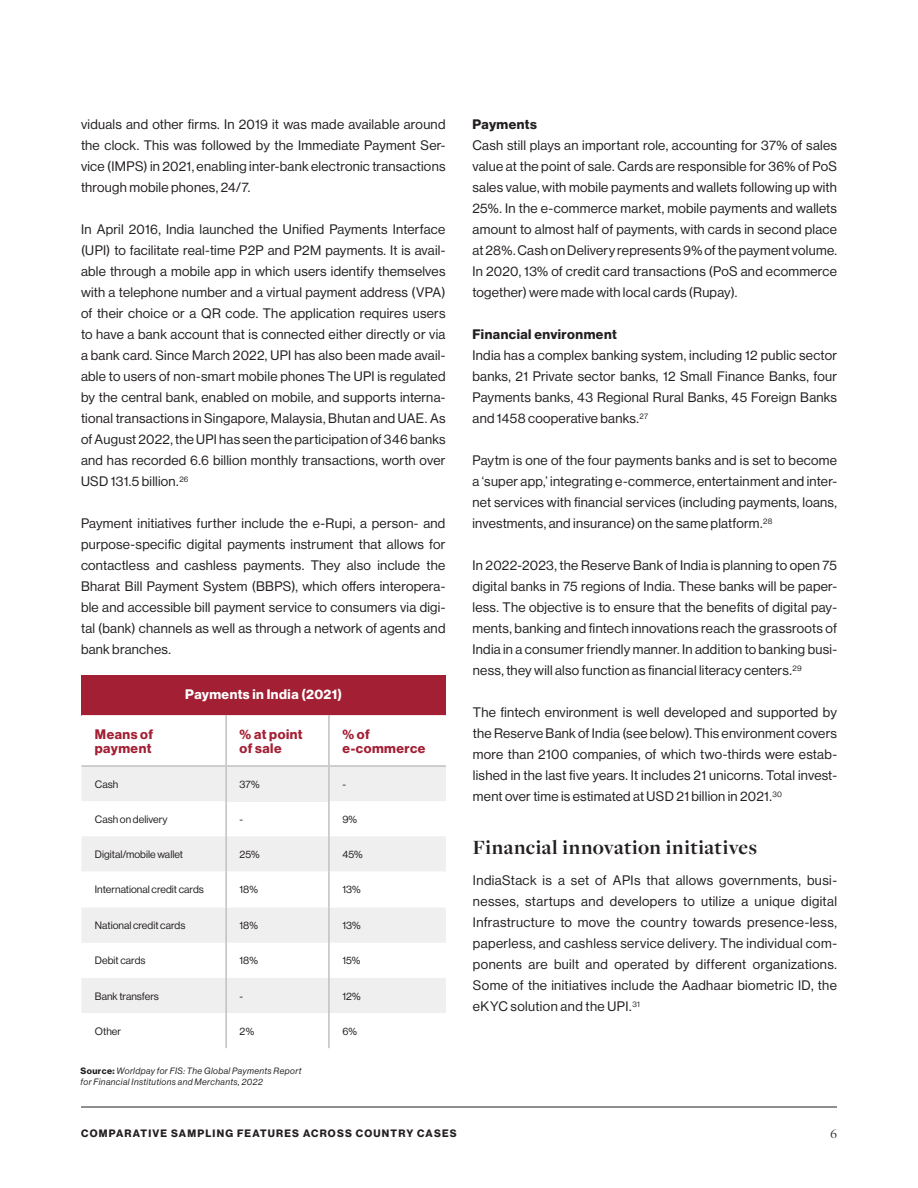
<style>
.page{position:relative;width:918px;height:1188px;background:#fff}
.page>*{position:absolute;margin:0;border:0;box-sizing:border-box;transform-origin:0 0}
.body_copy{font:700 21px "Freight Disp Pro";letter-spacing:.015em;color:#231f20}
.body_copy-2{font:13.5px/21px "N Haas Grotesk DS Pro 55 Rg";letter-spacing:.02em;color:#231f20;text-align:justify}
.t1{font:13.5px/13.5px "N Haas Grotesk DS Pro 75 Bd";letter-spacing:.035em;color:#a31f34}
.body_copy-3{font:13.5px "N Haas Grotesk DS Pro 75 Bd";letter-spacing:.035em;color:#231f20}
.t2{font:13.5px "N Haas Grotesk DS Pro 75 Bd";letter-spacing:.035em;color:#fff}
.t3{font:13.5px "Freight Disp Pro";color:#231f20}
.t4{font:10.5px "N Haas Grotesk DS Pro 55 Rg";color:#231f20}
.t5{font:10.5px "N Haas Grotesk DS Pro 75 Bd";letter-spacing:.115em;color:#231f20}
.body_copy_-_numbered{font:9px/10.5px "N Haas Grotesk DS Pro 56 It";letter-spacing:.045em;color:#231f20}
.s1{font-family:"N Haas Grotesk DS Pro 75 Bd"}
</style>
<div class="page">
<hr style="left:81px;top:1107px;width:756px;height:1px;background:#231f20">
<div style="left:81px;top:675px;width:365px;height:40px;background:#a31f34"></div>
<svg style="left:81px;top:715px;width:365px;height:1px"></svg>
<svg style="left:82px;top:767px;width:364px;height:246px;fill:#f0efef"></svg>
<div style="left:226px;top:766px;width:103px;height:35px;background:#f0efef"></div>
<hr style="left:225px;top:767px;width:2px;height:34px;background:#c2c0bf">
<hr style="left:225px;top:801px;width:2px;height:35px;background:#c2c0bf">
<hr style="left:225px;top:836px;width:2px;height:35px;background:#c2c0bf">
<hr style="left:225px;top:871px;width:2px;height:37px;background:#c2c0bf">
<hr style="left:225px;top:908px;width:2px;height:35px;background:#c2c0bf">
<hr style="left:225px;top:943px;width:2px;height:35px;background:#c2c0bf">
<hr style="left:225px;top:978px;width:2px;height:35px;background:#c2c0bf">
<hr style="left:225px;top:1013px;width:2px;height:35px;background:#c2c0bf">
<hr style="left:328px;top:767px;width:2px;height:34px;background:#c2c0bf">
<hr style="left:328px;top:801px;width:2px;height:35px;background:#c2c0bf">
<hr style="left:328px;top:836px;width:2px;height:35px;background:#c2c0bf">
<hr style="left:328px;top:871px;width:2px;height:37px;background:#c2c0bf">
<hr style="left:328px;top:908px;width:2px;height:35px;background:#c2c0bf">
<hr style="left:328px;top:943px;width:2px;height:35px;background:#c2c0bf">
<hr style="left:328px;top:978px;width:2px;height:35px;background:#c2c0bf">
<hr style="left:328px;top:1013px;width:2px;height:35px;background:#c2c0bf">
<hr style="left:81px;top:765px;width:145px;height:2px;background:#c2c0bf">
<hr style="left:226px;top:765px;width:103px;height:2px;background:#c2c0bf">
<hr style="left:329px;top:765px;width:117px;height:2px;background:#c2c0bf">
<hr style="left:225px;top:715px;width:2px;height:50px;background:#c2c0bf">
<hr style="left:328px;top:715px;width:2px;height:50px;background:#c2c0bf">
<p class="body_copy-2" style="left:81px;top:114px;width:366px">viduals and other firms. In 2019 it was made available around the clock. This was followed by the Immediate Payment Ser&shy;vice (IMPS) in 2021, enabling inter-bank electronic transactions through mobile phones, 24/7.</p>
<p class="body_copy-2" style="left:81px;top:219px;width:366px">In April 2016, India launched the Unified Payments Interface (UPI) to facilitate real-time P2P and P2M payments. It is avail&shy;able through a mobile app in which users identify themselves with a telephone number and a virtual payment address (VPA) of their choice or a QR code. The application requires users to have a bank account that is connected either directly or via a bank card. Since March 2022, UPI has also been made avail&shy;able to users of non-smart mobile phones The UPI is regulated by the central bank, enabled on mobile, and supports interna&shy;tional transactions in Singapore, Malaysia, Bhutan and UAE. As of August 2022, the UPI has seen the participation of 346 banks and has recorded 6.6 billion monthly transactions, worth over USD 131.5 billion.<sup>26</sup></p>
<p class="body_copy-2" style="left:81px;top:513px;width:366px">Payment initiatives further include the e-Rupi, a person- and purpose-specific digital payments instrument that allows for contactless and cashless payments. They also include the Bharat Bill Payment System (BBPS), which offers interopera&shy;ble and accessible bill payment service to consumers via digi&shy;tal (bank) channels as well as through a network of agents and bank branches.</p>
<p class="t1" style="left:95px;top:728px;width:60px">Means of</p>
<p class="t1" style="left:95px;top:741px;width:58px">payment</p>
<p class="t2" style="left:185px;top:686px;width:158px">Payments in India (2021)</p>
<p class="t1" style="left:240px;top:728px;width:64px">% at point of sale</p>
<p class="t1" style="left:342px;top:728px;width:85px">% of e-commerce</p>
<p class="t4" style="left:95px;top:778px;width:25px">Cash</p>
<p class="t4" style="left:240px;top:778px;width:21px">37%</p>
<p class="t4" style="left:342px;top:778px;width:5px">-</p>
<p class="t4" style="left:95px;top:813px;width:74px">Cash on delivery</p>
<p class="t4" style="left:240px;top:813px;width:5px">-</p>
<p class="t4" style="left:342px;top:813px;width:16px">9%</p>
<p class="t4" style="left:95px;top:848px;width:90px">Digital/mobile wallet</p>
<p class="t4" style="left:240px;top:848px;width:22px">25%</p>
<p class="t4" style="left:342px;top:848px;width:22px">45%</p>
<p class="t4" style="left:95px;top:883px;width:110px">International credit cards</p>
<p class="t4" style="left:240px;top:883px;width:20px">18%</p>
<p class="t4" style="left:342px;top:883px;width:20px">13%</p>
<p class="t4" style="left:95px;top:920px;width:92px">National credit cards</p>
<p class="t4" style="left:240px;top:920px;width:20px">18%</p>
<p class="t4" style="left:342px;top:920px;width:20px">13%</p>
<p class="t4" style="left:95px;top:955px;width:52px">Debit cards</p>
<p class="t4" style="left:240px;top:955px;width:20px">18%</p>
<p class="t4" style="left:342px;top:955px;width:19px">15%</p>
<p class="t4" style="left:95px;top:990px;width:66px">Bank transfers</p>
<p class="t4" style="left:240px;top:990px;width:5px">-</p>
<p class="t4" style="left:342px;top:990px;width:20px">12%</p>
<p class="t4" style="left:95px;top:1025px;width:28px">Other</p>
<p class="t4" style="left:240px;top:1025px;width:16px">2%</p>
<p class="t4" style="left:342px;top:1025px;width:16px">6%</p>
<p class="body_copy_-_numbered" style="left:81px;top:1066px;width:222px"><span class="s1">Source:</span> Worldpay for FIS: The Global Payments Report for Financial Institutions and Merchants, 2022</p>
<p class="body_copy-3" style="left:472px;top:116px;width:66px">Payments</p>
<p class="body_copy-2" style="left:472px;top:135px;width:366px">Cash still plays an important role, accounting for 37% of sales value at the point of sale. Cards are responsible for 36% of PoS sales value, with mobile payments and wallets following up with 25%. In the e-commerce market, mobile payments and wallets amount to almost half of payments, with cards in second place at 28%. Cash on Delivery represents 9% of the payment volume.<br>In 2020, 13% of credit card transactions (PoS and ecommerce together) were made with local cards (Rupay).</p>
<p class="body_copy-3" style="left:472px;top:326px;width:146px">Financial environment</p>
<p class="body_copy-2" style="left:472px;top:345px;width:366px">India has a complex banking system, including 12 public sector banks, 21 Private sector banks, 12 Small Finance Banks, four Payments banks, 43 Regional Rural Banks, 45 Foreign Banks and 1458 cooperative banks.<sup>27</sup></p>
<p class="body_copy-2" style="left:472px;top:450px;width:366px">Paytm is one of the four payments banks and is set to become a ‘super app,’ integrating e-commerce, entertainment and inter&shy;net services with financial services (including payments, loans, investments, and insurance) on the same platform.<sup>28</sup></p>
<p class="body_copy-2" style="left:472px;top:555px;width:366px">In 2022-2023, the Reserve Bank of India is planning to open 75 digital banks in 75 regions of India. These banks will be paper&shy;less. The objective is to ensure that the benefits of digital pay&shy;ments, banking and fintech innovations reach the grassroots of India in a consumer friendly manner. In addition to banking busi&shy;ness, they will also function as financial literacy centers.<sup>29</sup></p>
<p class="body_copy-2" style="left:473px;top:702px;width:366px">The fintech environment is well developed and supported by the Reserve Bank of India (see below). This environment covers more than 2100 companies, of which two-thirds were estab&shy;lished in the last five years. It includes 21 unicorns. Total invest&shy;ment over time is estimated at USD 21 billion in 2021.<sup>30</sup></p>
<p class="body_copy" style="left:473px;top:833px;width:286px">Financial innovation initiatives</p>
<p class="body_copy-2" style="left:473px;top:870px;width:366px">IndiaStack is a set of APIs that allows governments, busi&shy;nesses, startups and developers to utilize a unique digital Infrastructure to move the country towards presence-less, paperless, and cashless service delivery. The individual com&shy;ponents are built and operated by different organizations.<br>Some of the initiatives include the Aadhaar biometric ID, the eKYC solution and the UPI.<sup>31</sup></p>
<p class="t5" style="left:81px;top:1127px;width:377px">COMPARATIVE SAMPLING FEATURES ACROSS COUNTRY CASES</p>
<p class="t3" style="left:830px;top:1124px;width:8px">6</p>
</div>
